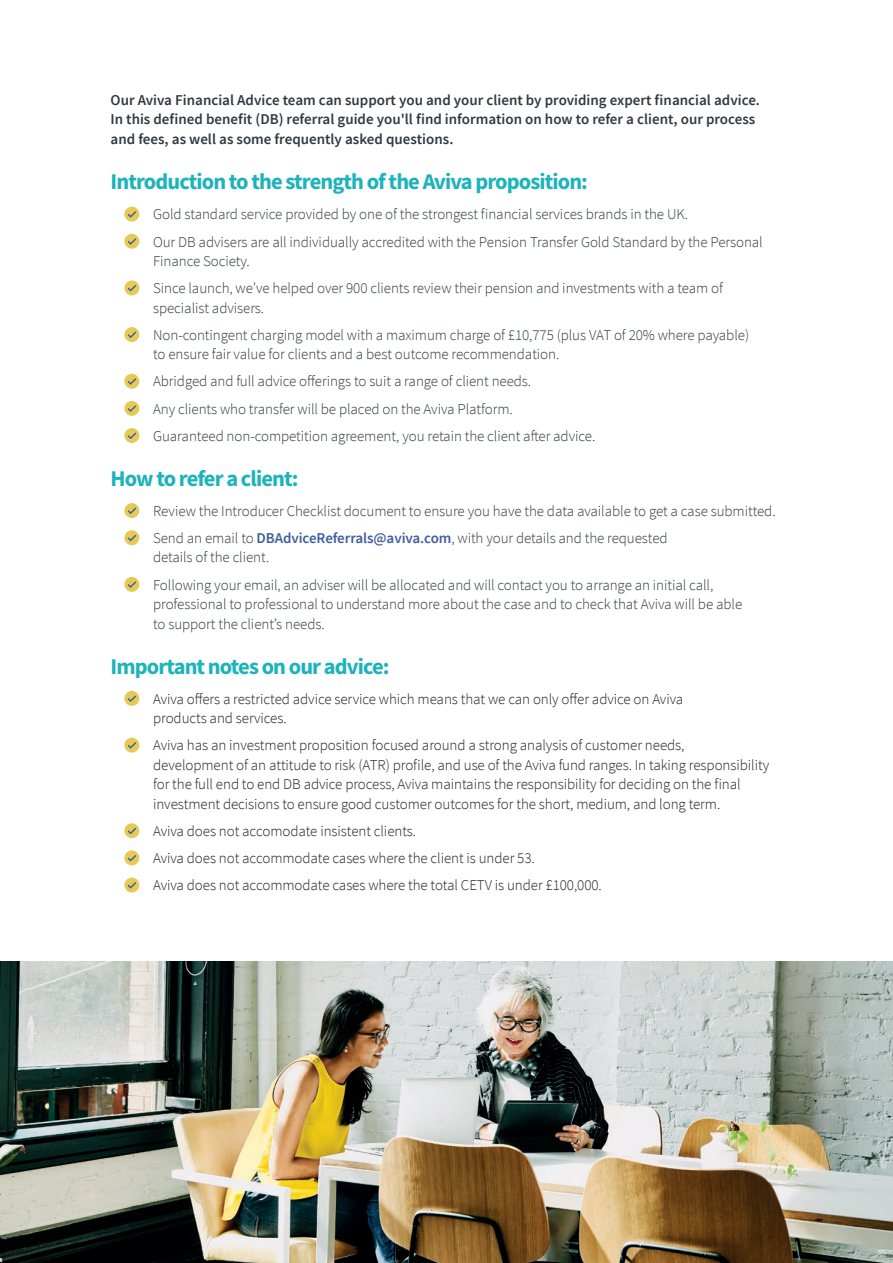
<style>
.page{position:relative;width:893px;height:1263px;background:#fff}
.page>*{position:absolute;margin:0;border:0;box-sizing:border-box;transform-origin:0 0}
.t1{font:700 22.5px "Source Sans Pro";letter-spacing:-.04em;color:#1cb3ba}
.Body_copy{font:300 15px/19.5px "Source Sans Pro";letter-spacing:-.005em;color:#303942}
.Body_copy-2{font:300 15px/19.5px "Source Sans Pro";letter-spacing:-.005em;color:#231f20}
.table_text{font:600 15px/19.5px "Source Sans Pro";color:#303942}
.s1{font-weight:600;color:#3f5d9f}
</style>
<div class="page">
<div style="left:124px;top:207px;width:15px;height:15px;background:#e5ca56;border-radius:50%"></div>
<svg style="left:128px;top:211px;width:8px;height:7px"></svg>
<div style="left:124px;top:234px;width:15px;height:15px;background:#e5ca56;border-radius:50%"></div>
<svg style="left:128px;top:238px;width:8px;height:7px"></svg>
<div style="left:124px;top:280px;width:15px;height:15px;background:#e5ca56;border-radius:50%"></div>
<svg style="left:128px;top:285px;width:8px;height:6px"></svg>
<div style="left:124px;top:327px;width:15px;height:15px;background:#e5ca56;border-radius:50%"></div>
<svg style="left:128px;top:332px;width:8px;height:6px"></svg>
<div style="left:124px;top:374px;width:15px;height:15px;background:#e5ca56;border-radius:50%"></div>
<svg style="left:128px;top:378px;width:8px;height:7px"></svg>
<div style="left:124px;top:401px;width:15px;height:15px;background:#e5ca56;border-radius:50%"></div>
<svg style="left:128px;top:405px;width:8px;height:7px"></svg>
<div style="left:124px;top:428px;width:15px;height:15px;background:#e5ca56;border-radius:50%"></div>
<svg style="left:128px;top:433px;width:8px;height:6px"></svg>
<div style="left:124px;top:503px;width:15px;height:15px;background:#e5ca56;border-radius:50%"></div>
<svg style="left:128px;top:508px;width:8px;height:6px"></svg>
<div style="left:124px;top:530px;width:15px;height:15px;background:#e5ca56;border-radius:50%"></div>
<svg style="left:128px;top:535px;width:8px;height:6px"></svg>
<div style="left:124px;top:577px;width:15px;height:15px;background:#e5ca56;border-radius:50%"></div>
<svg style="left:128px;top:581px;width:8px;height:7px"></svg>
<div style="left:124px;top:691px;width:15px;height:15px;background:#e5ca56;border-radius:50%"></div>
<svg style="left:128px;top:695px;width:8px;height:7px"></svg>
<div style="left:124px;top:738px;width:15px;height:14px;background:#e5ca56;border-radius:50%"></div>
<svg style="left:128px;top:742px;width:8px;height:6px"></svg>
<div style="left:124px;top:823px;width:15px;height:15px;background:#e5ca56;border-radius:50%"></div>
<svg style="left:128px;top:828px;width:8px;height:6px"></svg>
<div style="left:124px;top:850px;width:15px;height:15px;background:#e5ca56;border-radius:50%"></div>
<svg style="left:128px;top:855px;width:8px;height:6px"></svg>
<div style="left:124px;top:877px;width:15px;height:15px;background:#e5ca56;border-radius:50%"></div>
<svg style="left:128px;top:882px;width:8px;height:6px"></svg>
<img style="left:0;top:961px;width:893px;height:302px">
<p class="table_text" style="left:111px;top:90px;width:651px">Our Aviva Financial Advice team can support you and your client by providing expert financial advice.<br>In this defined benefit (DB) referral guide you'll find information on how to refer a client, our process and fees, as well as some frequently asked questions.</p>
<h2 class="t1" style="left:111px;top:167px;width:479px">Introduction to the strength of the Aviva proposition:</h2>
<p class="Body_copy" style="left:153px;top:205px;width:536px">Gold standard service provided by one of the strongest financial services brands in the UK.</p>
<p class="Body_copy" style="left:153px;top:232px;width:611px">Our DB advisers are all individually accredited with the Pension Transfer Gold Standard by the Personal<br>Finance Society.</p>
<p class="Body_copy" style="left:153px;top:278px;width:571px">Since launch, we’ve helped over 900 clients review their pension and investments with a team of specialist advisers.</p>
<p class="Body_copy" style="left:153px;top:325px;width:598px">Non-contingent charging model with a maximum charge of £10,775 (plus VAT of 20% where payable) to ensure fair value for clients and a best outcome recommendation.</p>
<p class="Body_copy" style="left:153px;top:372px;width:380px">Abridged and full advice offerings to suit a range of client needs.</p>
<p class="Body_copy" style="left:153px;top:399px;width:361px">Any clients who transfer will be placed on the Aviva Platform.</p>
<p class="Body_copy" style="left:153px;top:426px;width:444px">Guaranteed non-competition agreement, you retain the client after advice.</p>
<h2 class="t1" style="left:111px;top:463px;width:190px">How to refer a client:</h2>
<p class="Body_copy" style="left:153px;top:501px;width:624px">Review the Introducer Checklist document to ensure you have the data available to get a case submitted.</p>
<p class="Body_copy" style="left:153px;top:528px;width:516px">Send an email to <span class="s1">DBAdviceReferrals@aviva.com</span>, with your details and the requested details of the client.</p>
<p class="Body_copy" style="left:153px;top:575px;width:591px">Following your email, an adviser will be allocated and will contact you to arrange an initial call, professional to professional to understand more about the case and to check that Aviva will be able to support the client’s needs.</p>
<h2 class="t1" style="left:111px;top:651px;width:281px">Important notes on our advice:</h2>
<p class="Body_copy-2" style="left:153px;top:689px;width:532px">Aviva offers a restricted advice service which means that we can only offer advice on Aviva products and services.</p>
<p class="Body_copy-2" style="left:153px;top:736px;width:618px">Aviva has an investment proposition focused around a strong analysis of customer needs,<br>development of an attitude to risk (ATR) profile, and use of the Aviva fund ranges. In taking responsibility for the full end to end DB advice process, Aviva maintains the responsibility for deciding on the final investment decisions to ensure good customer outcomes for the short, medium, and long term.</p>
<p class="Body_copy-2" style="left:153px;top:821px;width:265px">Aviva does not accomodate insistent clients.</p>
<p class="Body_copy-2" style="left:153px;top:848px;width:383px">Aviva does not accommodate cases where the client is under 53.</p>
<p class="Body_copy-2" style="left:153px;top:876px;width:450px">Aviva does not accommodate cases where the total CETV is under £100,000.</p>
</div>
